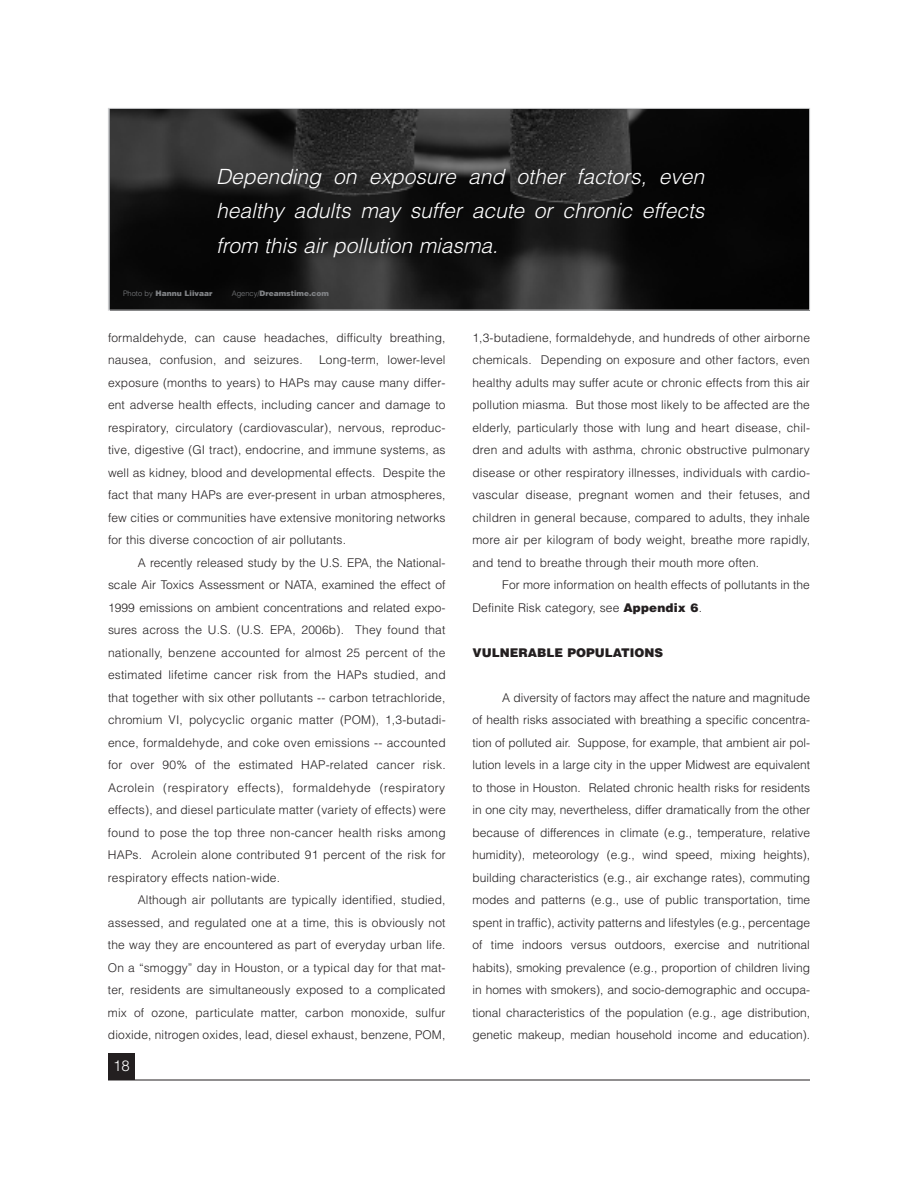
<style>
.page{position:relative;width:918px;height:1188px;background:#fff}
.page>*{position:absolute;margin:0;border:0;box-sizing:border-box;transform-origin:0 0}
.t1{font:italic 300 21px/34.5px "Helvetica";color:#fff;text-align:justify}
.t2{font:300 15px "Helvetica";color:#fff}
.t3{font:300 12px/22.5px "Helvetica";letter-spacing:.01em;color:#231f20;text-align:justify}
.t4{font:900 12px "Helvetica";color:#231f20}
.t5{font:900 7.5px "Helvetica";color:#808285}
.s1{font-weight:300}
.s2{font-weight:900}
</style>
<div class="page">
<img style="left:110px;top:110px;width:698px;height:198px">
<div style="left:108px;top:108px;width:702px;height:202px;border:1px solid #d1d2d4"></div>
<hr style="left:108px;top:1080px;width:702px;height:1px;background:#231f20">
<div style="left:108px;top:1053px;width:27px;height:27px;background:#231f20"></div>
<h1 class="t1" style="left:216px;top:159px;width:490px">Depending on exposure and other factors, even healthy adults may suffer acute or chronic effects from this air pollution miasma.</h1>
<p class="t5" style="left:123px;top:289px;width:91px"><span class="s1">Photo by</span> Hannu Liivaar</p>
<p class="t5" style="left:232px;top:289px;width:99px"><span class="s1">Agency/</span>Dreamstime.com</p>
<p class="t3" style="left:108px;top:326px;width:339px">formaldehyde, can cause headaches, difficulty breathing, nausea, confusion, and seizures.</p>
<p class="t3" style="left:108px;top:349px;width:339px;text-indent:211px">Long-term, lower-level exposure (months to years) to HAPs may cause many differ&shy;ent adverse health effects, including cancer and damage to respiratory, circulatory (cardiovascular), nervous, reproduc&shy;tive, digestive (GI tract), endocrine, and immune systems, as well as kidney, blood and developmental effects. Despite the fact that many HAPs are ever-present in urban atmospheres, few cities or communities have extensive monitoring networks for this diverse concoction of air pollutants.</p>
<p class="t3" style="left:108px;top:551px;width:339px;text-indent:30px">A recently released study by the U.S. EPA, the National&shy;scale Air Toxics Assessment or NATA, examined the effect of 1999 emissions on ambient concentrations and related expo&shy;sures across the U.S. (U.S. EPA, 2006b). They found that nationally, benzene accounted for almost 25 percent of the estimated lifetime cancer risk from the HAPs studied, and that together with six other pollutants -- carbon tetrachloride, chromium VI, polycyclic organic matter (POM), 1,3-butadi&shy;ence, formaldehyde, and coke oven emissions -- accounted for over 90% of the estimated HAP-related cancer risk.<br>Acrolein (respiratory effects), formaldehyde (respiratory effects), and diesel particulate matter (variety of effects) were found to pose the top three non-cancer health risks among HAPs. Acrolein alone contributed 91 percent of the risk for respiratory effects nation-wide.</p>
<p class="t3" style="left:108px;top:889px;width:339px;text-indent:30px">Although air pollutants are typically identified, studied, assessed, and regulated one at a time, this is obviously not the way they are encountered as part of everyday urban life.<br>On a “smoggy” day in Houston, or a typical day for that mat&shy;ter, residents are simultaneously exposed to a complicated mix of ozone, particulate matter, carbon monoxide, sulfur dioxide, nitrogen oxides, lead, diesel exhaust, benzene, POM,</p>
<p class="t2" style="left:113px;top:1057px;width:18px">18</p>
<p class="t3" style="left:472px;top:326px;width:339px">1,3-butadiene, formaldehyde, and hundreds of other airborne chemicals. Depending on exposure and other factors, even healthy adults may suffer acute or chronic effects from this air pollution miasma. But those most likely to be affected are the elderly, particularly those with lung and heart disease, chil&shy;dren and adults with asthma, chronic obstructive pulmonary disease or other respiratory illnesses, individuals with cardio&shy;vascular disease, pregnant women and their fetuses, and children in general because, compared to adults, they inhale more air per kilogram of body weight, breathe more rapidly, and tend to breathe through their mouth more often.</p>
<p class="t3" style="left:472px;top:574px;width:339px;text-indent:30px">For more information on health effects of pollutants in the<br>Definite Risk category, see <span class="s2">Appendix 6</span>.</p>
<p class="t4" style="left:472px;top:646px;width:192px">VULNERABLE POPULATIONS</p>
<p class="t3" style="left:473px;top:686px;width:339px;text-indent:30px">A diversity of factors may affect the nature and magnitude of health risks associated with breathing a specific concentra&shy;tion of polluted air. Suppose, for example, that ambient air pol&shy;lution levels in a large city in the upper Midwest are equivalent to those in Houston. Related chronic health risks for residents in one city may, nevertheless, differ dramatically from the other because of differences in climate (e.g., temperature, relative humidity), meteorology (e.g., wind speed, mixing heights), building characteristics (e.g., air exchange rates), commuting modes and patterns (e.g., use of public transportation, time spent in traffic), activity patterns and lifestyles (e.g., percentage of time indoors versus outdoors, exercise and nutritional habits), smoking prevalence (e.g., proportion of children living in homes with smokers), and socio-demographic and occupa&shy;tional characteristics of the population (e.g., age distribution, genetic makeup, median household income and education).</p>
</div>
